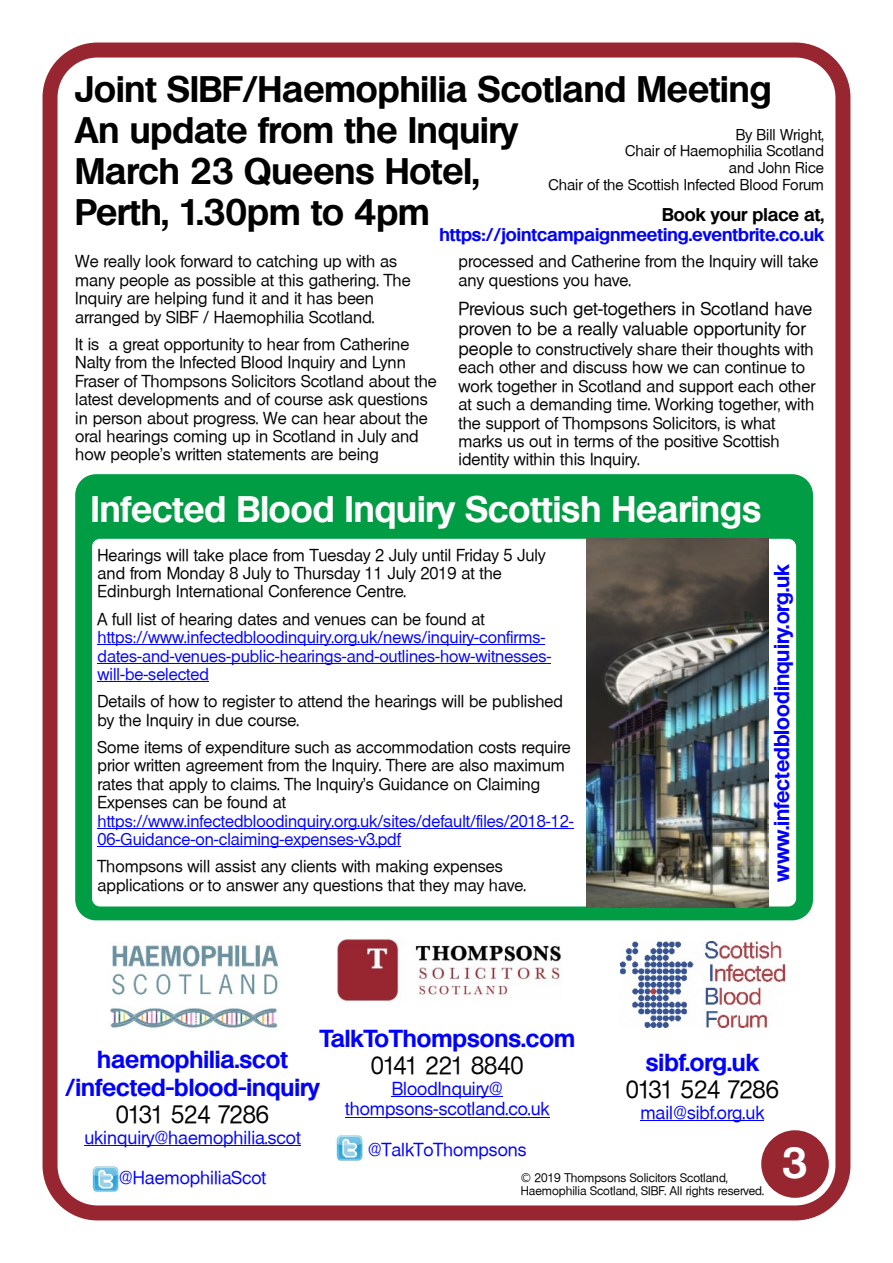
<style>
.page{position:relative;width:893px;height:1263px;background:#fff}
.page>*{position:absolute;margin:0;border:0;box-sizing:border-box;transform-origin:0 0}
.t1{font:42.3px "Basic Sans SF Bold";color:#fff}
.t2{font:36px/41px "Basic Sans SF Bold";color:#000}
.t3{font:36px "Basic Sans SF Bold";color:#fff}
.t4{font:24px/27.3px "Basic Sans SF Bold";color:#00f;text-align:center}
.t5{font:24px "Basic Sans SF";letter-spacing:-.02em;color:#000}
.t6{font:21px "Basic Sans SF Bold";color:#00f}
.t7{font:18px/20.1px "Basic Sans SF";color:#00f;text-align:center}
.t8{font:18px/20.1px "Basic Sans SF";color:#000}
.t9{font:18px "Basic Sans SF Bold";color:#00f}
.t10{font:18px "Basic Sans SF Bold";color:#000}
.t11{font:16.5px/18.5px "Basic Sans SF";color:#000}
.t12{font:16.5px/18.5px "Basic Sans SF";color:#00f}
.t13{font:15px/16.6px "Basic Sans SF";color:#000;text-align:right}
.t14{font:12px/13.4px "Basic Sans SF";color:#000}
.s1{font-size:18px}
</style>
<div class="page">
<div style="left:75px;top:474px;width:738px;height:446px;background:#009d44;border:2px solid #009d44;border-radius:20px"></div>
<img style="left:337px;top:939px;width:225px;height:62px">
<div style="left:43px;top:43px;width:807px;height:1177px;border:15px solid #982630;border-radius:48px"></div>
<img style="left:621px;top:942px;width:163px;height:85px">
<hr style="left:392px;top:1096px;width:111px;height:1px;background:#00f">
<hr style="left:345px;top:1117px;width:204px;height:1px;background:#00f">
<hr style="left:640px;top:1120px;width:124px;height:1px;background:#00f">
<img style="left:336px;top:1135px;width:26px;height:26px">
<img style="left:110px;top:944px;width:169px;height:85px">
<hr style="left:84px;top:1145px;width:217px;height:1px;background:#00f">
<img style="left:92px;top:1166px;width:26px;height:26px">
<div style="left:92px;top:539px;width:704px;height:367px;background:#fff;border:2px solid #fff;border-radius:7px"></div>
<hr style="left:98px;top:644px;width:447px;height:1px;background:#00f">
<hr style="left:98px;top:663px;width:453px;height:1px;background:#00f">
<hr style="left:98px;top:681px;width:111px;height:1px;background:#00f">
<hr style="left:98px;top:828px;width:476px;height:1px;background:#00f">
<hr style="left:98px;top:846px;width:303px;height:1px;background:#00f">
<img style="left:587px;top:539px;width:182px;height:368px">
<div style="left:761px;top:1130px;width:68px;height:68px;background:#982630;border:2px solid #982630;border-radius:50%"></div>
<h2 class="t2" style="left:75px;top:71px;width:698px">Joint SIBF/Haemophilia Scotland Meeting<br>An update from the Inquiry<br>March 23 Queens Hotel,<br>Perth, 1.30pm to 4pm</h2>
<p class="t13" style="left:548px;top:126px;width:277px">By Bill Wright,<br>Chair of Haemophilia Scotland<br>and John Rice<br>Chair of the Scottish Infected Blood Forum</p>
<p class="t10" style="left:662px;top:207px;width:163px">Book your place at,</p>
<p class="t9" style="left:439px;top:228px;width:386px">https://jointcampaignmeeting.eventbrite.co.uk</p>
<p class="t11" style="left:75px;top:252px;width:337px">We really look forward to catching up with as many people as possible at this gathering. The Inquiry are helping fund it and it has been arranged by SIBF / Haemophilia Scotland.</p>
<p class="t11" style="left:75px;top:335px;width:363px">It is a great opportunity to hear from Catherine Nalty from the Infected Blood Inquiry and Lynn Fraser of Thompsons Solicitors Scotland about the latest developments and of course ask questions in person about progress. We can hear about the oral hearings coming up in Scotland in July and how people’s written statements are being</p>
<p class="t11" style="left:459px;top:252px;width:361px">processed and Catherine from the Inquiry will take any questions you have.</p>
<p class="t8" style="left:459px;top:298px;width:355px">Previous such get-togethers in Scotland have proven to be a really valuable opportunity for</p>
<p class="t11" style="left:459px;top:340px;width:358px"><span class="s1">people</span> to constructively share their thoughts with each other and discuss how we can continue to work together in Scotland and support each other at such a demanding time. Working together, with the support of Thompsons Solicitors, is what marks us out in terms of the positive Scottish identity within this Inquiry.</p>
<h2 class="t3" style="left:91px;top:495px;width:672px">Infected Blood Inquiry Scottish Hearings</h2>
<p class="t11" style="left:98px;top:545px;width:449px">Hearings will take place from Tuesday 2 July until Friday 5 July and from Monday 8 July to Thursday 11 July 2019 at the<br>Edinburgh International Conference Centre.</p>
<p class="t11" style="left:98px;top:610px;width:389px">A full list of hearing dates and venues can be found at</p>
<p class="t12" style="left:98px;top:628px;width:455px">https://www.infectedbloodinquiry.org.uk/news/inquiry-confirms&shy;dates-and-venues-public-hearings-and-outlines-how-witnesses&shy;will-be-selected</p>
<p class="t11" style="left:98px;top:692px;width:467px">Details of how to register to attend the hearings will be published by the Inquiry in due course.</p>
<p class="t11" style="left:98px;top:738px;width:475px">Some items of expenditure such as accommodation costs require prior written agreement from the Inquiry. There are also maximum rates that apply to claims. The Inquiry’s Guidance on Claiming Expenses can be found at</p>
<p class="t12" style="left:98px;top:812px;width:478px">https://www.infectedbloodinquiry.org.uk/sites/default/files/2018-12-<br>06-Guidance-on-claiming-expenses-v3.pdf</p>
<p class="t11" style="left:98px;top:857px;width:430px">Thompsons will assist any clients with making expenses applications or to answer any questions that they may have.</p>
<p class="t6" style="left:774px;top:882px;width:319px;rotate:-90deg">www.infectedbloodinquiry.org.uk</p>
<h3 class="t4" style="left:320px;top:1027px;width:257px">TalkToThompsons.com</h3>
<h3 class="t5" style="left:371px;top:1052px;width:154px">0141 221 8840</h3>
<p class="t7" style="left:345px;top:1079px;width:206px">BloodInquiry@ thompsons-scotland.co.uk</p>
<p class="t7" style="left:368px;top:1139px;width:160px">@TalkToThompsons</p>
<h3 class="t4" style="left:65px;top:1048px;width:256px">haemophilia.scot /infected-blood-inquiry</h3>
<h3 class="t5" style="left:116px;top:1101px;width:155px">0131 524 7286</h3>
<p class="t7" style="left:84px;top:1128px;width:218px">ukinquiry@haemophilia.scot</p>
<p class="t7" style="left:119px;top:1168px;width:149px">@HaemophiliaScot</p>
<h3 class="t4" style="left:646px;top:1050px;width:114px">sibf.org.uk</h3>
<h3 class="t5" style="left:626px;top:1076px;width:155px">0131 524 7286</h3>
<p class="t7" style="left:640px;top:1102px;width:125px">mail@sibf.org.uk</p>
<h1 class="t1" style="left:782px;top:1147px;width:27px">3</h1>
<p class="t14" style="left:521px;top:1171px;width:245px">© 2019 Thompsons Solicitors Scotland,<br>Haemophilia Scotland, SIBF. All rights reserved.</p>
</div>
